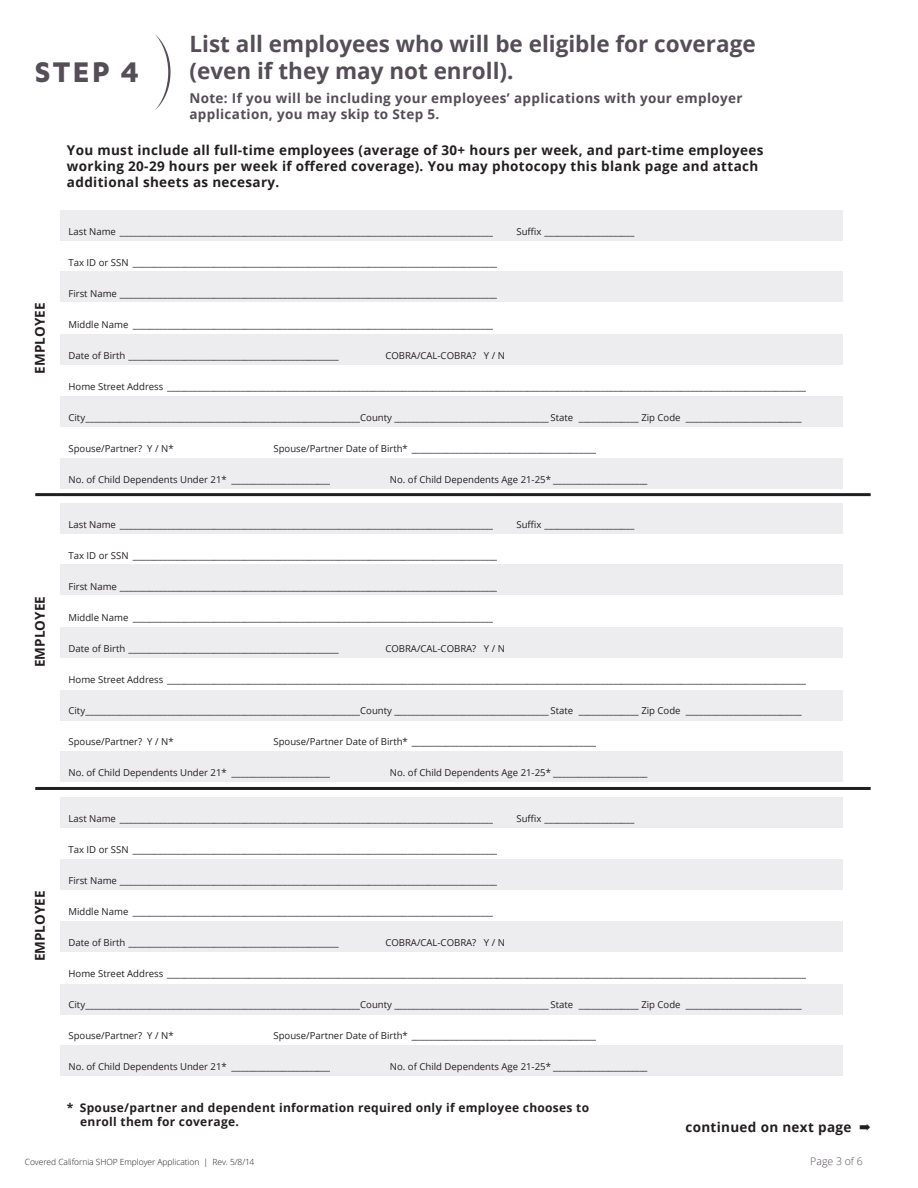
<style>
.page{position:relative;width:918px;height:1188px;background:#fff}
.page>*{position:absolute;margin:0;border:0;box-sizing:border-box;transform-origin:0 0}
.t1{font:700 33px "Karbon";color:#554e58}
.t2{font:700 22.5px/27px "Open Sans";color:#554e58}
.t3{font:700 13.5px/16.2px "Open Sans";letter-spacing:.025em;color:#231f20}
.t4{font:700 13.5px/16.2px "Open Sans";letter-spacing:.025em;color:#554e58}
.t5{font:700 13.5px "Open Sans";color:#231f20}
.t6{font:700 12px/14.4px "Open Sans";letter-spacing:.025em;color:#231f20}
.t7{font:300 10.5px "Open Sans";color:#554e58}
.t8{font:9.6px "Open Sans";color:#231f20}
.t9{font:300 8.4px "Open Sans";letter-spacing:-.005em;color:#231f20}
</style>
<div class="page">
<div style="left:60px;top:798px;width:783px;height:30px;background:#edecef"></div>
<div style="left:60px;top:859px;width:783px;height:30px;background:#edecef"></div>
<div style="left:60px;top:922px;width:783px;height:30px;background:#edecef"></div>
<div style="left:60px;top:984px;width:783px;height:30px;background:#edecef"></div>
<div style="left:60px;top:1046px;width:783px;height:30px;background:#edecef"></div>
<svg style="left:155px;top:34px;width:16px;height:76px"></svg>
<div style="left:60px;top:210px;width:783px;height:30px;background:#edecef"></div>
<div style="left:60px;top:272px;width:783px;height:30px;background:#edecef"></div>
<div style="left:60px;top:334px;width:783px;height:30px;background:#edecef"></div>
<div style="left:60px;top:397px;width:783px;height:30px;background:#edecef"></div>
<div style="left:60px;top:458px;width:783px;height:30px;background:#edecef"></div>
<div style="left:60px;top:503px;width:783px;height:30px;background:#edecef"></div>
<div style="left:60px;top:565px;width:783px;height:30px;background:#edecef"></div>
<div style="left:60px;top:627px;width:783px;height:30px;background:#edecef"></div>
<div style="left:60px;top:690px;width:783px;height:30px;background:#edecef"></div>
<div style="left:60px;top:751px;width:783px;height:30px;background:#edecef"></div>
<hr style="left:35px;top:493px;width:836px;height:3px;background:#231f20">
<hr style="left:35px;top:787px;width:836px;height:3px;background:#231f20">
<h2 class="t2" style="left:189px;top:30px;width:568px">List all employees who will be eligible for coverage (even if they may not enroll).</h2>
<h3 class="t4" style="left:189px;top:89px;width:555px">Note: If you will be including your employees’ applications with your employer application, you may skip to Step 5.</h3>
<h3 class="t3" style="left:67px;top:142px;width:698px">You must include all full-time employees (average of 30+ hours per week, and part-time employees working 20-29 hours per week if offered coverage). You may photocopy this blank page and attach additional sheets as necesary.</h3>
<p class="t8" style="left:68px;top:225px;width:426px">Last Name _______________________________________________________________________________________</p>
<p class="t8" style="left:517px;top:225px;width:119px">Suffix _____________________</p>
<p class="t8" style="left:68px;top:256px;width:430px">Tax ID or SSN _____________________________________________________________________________________</p>
<p class="t8" style="left:68px;top:287px;width:430px">First Name ________________________________________________________________________________________</p>
<p class="t8" style="left:68px;top:318px;width:426px">Middle Name ____________________________________________________________________________________</p>
<p class="t8" style="left:68px;top:349px;width:272px">Date of Birth _________________________________________________</p>
<p class="t8" style="left:385px;top:349px;width:121px">COBRA/CAL-COBRA? Y / N</p>
<p class="t8" style="left:68px;top:380px;width:739px">Home Street Address _____________________________________________________________________________________________________________________________________________________</p>
<p class="t8" style="left:68px;top:411px;width:735px">City________________________________________________________________County ____________________________________ State ______________ Zip Code ___________________________</p>
<p class="t8" style="left:68px;top:442px;width:107px">Spouse/Partner? Y / N*</p>
<p class="t8" style="left:274px;top:442px;width:324px">Spouse/Partner Date of Birth* ___________________________________________</p>
<p class="t8" style="left:68px;top:473px;width:263px">No. of Child Dependents Under 21* _______________________</p>
<p class="t8" style="left:390px;top:473px;width:259px">No. of Child Dependents Age 21-25* ______________________</p>
<p class="t8" style="left:68px;top:518px;width:426px">Last Name _______________________________________________________________________________________</p>
<p class="t8" style="left:517px;top:518px;width:119px">Suffix _____________________</p>
<p class="t8" style="left:68px;top:549px;width:430px">Tax ID or SSN _____________________________________________________________________________________</p>
<p class="t8" style="left:68px;top:580px;width:430px">First Name ________________________________________________________________________________________</p>
<p class="t8" style="left:68px;top:611px;width:426px">Middle Name ____________________________________________________________________________________</p>
<p class="t8" style="left:68px;top:642px;width:272px">Date of Birth _________________________________________________</p>
<p class="t8" style="left:385px;top:642px;width:121px">COBRA/CAL-COBRA? Y / N</p>
<p class="t8" style="left:68px;top:673px;width:739px">Home Street Address _____________________________________________________________________________________________________________________________________________________</p>
<p class="t8" style="left:68px;top:704px;width:735px">City________________________________________________________________County ____________________________________ State ______________ Zip Code ___________________________</p>
<p class="t8" style="left:68px;top:735px;width:107px">Spouse/Partner? Y / N*</p>
<p class="t8" style="left:274px;top:735px;width:324px">Spouse/Partner Date of Birth* ___________________________________________</p>
<p class="t8" style="left:68px;top:766px;width:263px">No. of Child Dependents Under 21* _______________________</p>
<p class="t8" style="left:390px;top:766px;width:259px">No. of Child Dependents Age 21-25* ______________________</p>
<p class="t8" style="left:68px;top:812px;width:426px">Last Name _______________________________________________________________________________________</p>
<p class="t8" style="left:517px;top:812px;width:119px">Suffix _____________________</p>
<p class="t8" style="left:68px;top:843px;width:430px">Tax ID or SSN _____________________________________________________________________________________</p>
<p class="t8" style="left:68px;top:874px;width:430px">First Name ________________________________________________________________________________________</p>
<p class="t8" style="left:68px;top:905px;width:426px">Middle Name ____________________________________________________________________________________</p>
<p class="t8" style="left:68px;top:936px;width:272px">Date of Birth _________________________________________________</p>
<p class="t8" style="left:385px;top:936px;width:121px">COBRA/CAL-COBRA? Y / N</p>
<p class="t8" style="left:68px;top:967px;width:739px">Home Street Address _____________________________________________________________________________________________________________________________________________________</p>
<p class="t8" style="left:68px;top:998px;width:735px">City________________________________________________________________County ____________________________________ State ______________ Zip Code ___________________________</p>
<p class="t8" style="left:68px;top:1029px;width:107px">Spouse/Partner? Y / N*</p>
<p class="t8" style="left:274px;top:1029px;width:324px">Spouse/Partner Date of Birth* ___________________________________________</p>
<p class="t8" style="left:68px;top:1060px;width:263px">No. of Child Dependents Under 21* _______________________</p>
<p class="t8" style="left:390px;top:1060px;width:259px">No. of Child Dependents Age 21-25* ______________________</p>
<h1 class="t1" style="left:35px;top:53px;width:105px">STEP 4</h1>
<h3 class="t5" style="left:30px;top:374px;width:72px;rotate:-90deg">EMPLOYEE</h3>
<h3 class="t5" style="left:30px;top:667px;width:72px;rotate:-90deg">EMPLOYEE</h3>
<h3 class="t5" style="left:30px;top:961px;width:72px;rotate:-90deg">EMPLOYEE</h3>
<p class="t6" style="left:80px;top:1100px;width:511px;text-indent:-13px">* Spouse/partner and dependent information required only if employee chooses to enroll them for coverage.</p>
<p class="t9" style="left:25px;top:1156px;width:231px">Covered California SHOP Employer Application | Rev. 5/8/14</p>
<h3 class="t3" style="left:685px;top:1118px;width:187px">continued on next page ➡</h3>
<p class="t7" style="left:810px;top:1154px;width:54px">Page 3 of 6</p>
</div>
